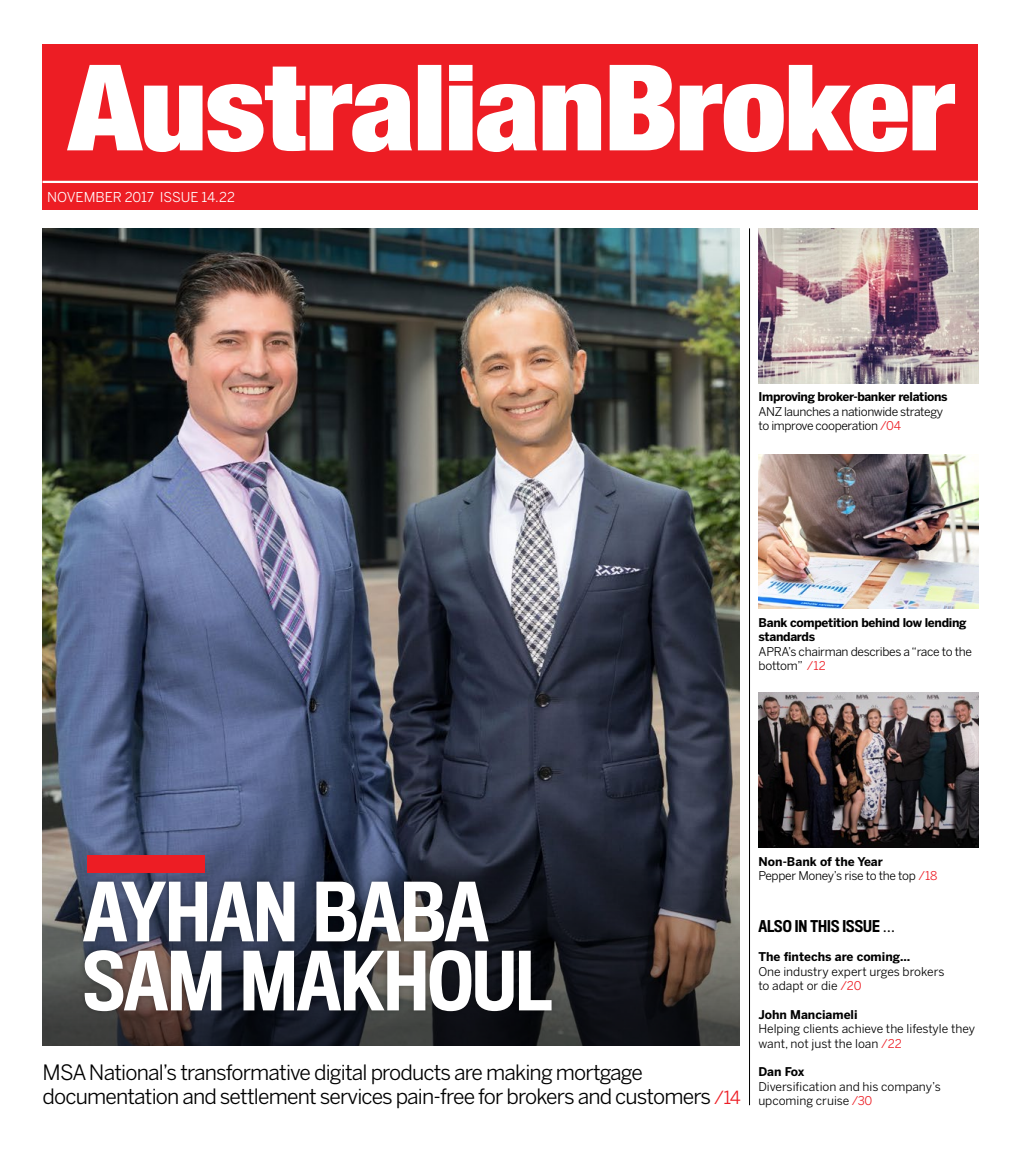
<style>
.page{position:relative;width:1021px;height:1149px;background:#fff}
.page>*{position:absolute;margin:0;border:0;box-sizing:border-box;transform-origin:0 0}
.t1{font:500 75px/69px "Titling Gothic FB Cond";letter-spacing:-.01em;color:#fff}
.t2{font:21px/24px "Benton Sans";letter-spacing:-.04em;color:#000}
.t3{font:500 15px "Titling Gothic FB Cond";color:#000}
.t4{font:13.5px "Benton Sans";letter-spacing:-.005em;color:#fff}
.t5{font:12px/14.4px "Benton Sans";letter-spacing:-.015em;color:#000}
.t6{font:700 12px/14.4px "Benton Sans";letter-spacing:-.025em;color:#000}
.t7{font:700 12px "Benton Sans";color:#000}
.s1{color:#ed1d24}
.s2{font-size:18px;color:#ed1d24}
.s3{font-weight:700}
.s4{font-family:"Miller Text";font-weight:400}
</style>
<div class="page">
<div style="left:43px;top:44px;width:935px;height:166px;background:#ed1d24"></div>
<svg style="left:609px;top:65px;width:346px;height:87px"></svg>
<svg style="left:67px;top:65px;width:534px;height:87px"></svg>
<hr style="left:43px;top:181px;width:935px;height:2px;background:#fff">
<hr style="left:749px;top:228px;width:1px;height:876px;background:#000">
<img style="left:43px;top:228px;width:696px;height:569px">
<svg style="left:43px;top:797px;width:696px;height:248px;background:#373a47"></svg>
<div style="left:743px;top:683px;width:247px;height:165px;background:#000;opacity:.16"></div>
<div style="left:743px;top:444px;width:247px;height:165px;background:#fff"></div>
<div style="left:77px;top:874px;width:481px;height:142px;background:#000;opacity:.32"></div>
<div style="left:87px;top:855px;width:118px;height:17px;background:#ed1d24"></div>
<img style="left:758px;top:454px;width:220px;height:154px">
<div style="left:744px;top:219px;width:246px;height:165px;background:#000;opacity:.12"></div>
<p class="t4" style="left:47px;top:188px;width:189px">NOVEMBER 2017 ISSUE 14.22</p>
<p class="t6" style="left:758px;top:389px;width:190px">Improving broker-banker relations</p>
<p class="t5" style="left:758px;top:404px;width:186px">ANZ launches a nationwide strategy to improve cooperation <span class="s1">/04</span></p>
<p class="t6" style="left:758px;top:615px;width:209px">Bank competition behind low lending standards</p>
<p class="t5" style="left:758px;top:643px;width:215px">APRA’s chairman describes a “race to the bottom” <span class="s1">/12</span></p>
<h1 class="t1" style="left:83px;top:879px;width:471px">AYHAN BABA<br>SAM MAKHOUL</h1>
<h2 class="t2" style="left:43px;top:1059px;width:699px">MSA National’s transformative digital products are making mortgage documentation and settlement services pain-free for brokers and customers <span class="s2">/14</span></h2>
<p class="t5" style="left:758px;top:853px;width:180px"><span class="s3">Non-Bank of the Year<br></span>Pepper Money’s rise to the top <span class="s1">/18</span></p>
<p class="t3" style="left:758px;top:917px;width:138px">ALSO IN THIS ISSUE <span class="s4">…</span></p>
<p class="t7" style="left:758px;top:949px;width:153px">The fintechs are coming…</p>
<p class="t5" style="left:758px;top:963px;width:187px">One industry expert urges brokers to adapt or die <span class="s1">/20</span></p>
<p class="t7" style="left:758px;top:1006px;width:101px">John Manciameli</p>
<p class="t5" style="left:758px;top:1021px;width:218px">Helping clients achieve the lifestyle they want, not just the loan <span class="s1">/22</span></p>
<p class="t6" style="left:758px;top:1064px;width:47px">Dan Fox</p>
<p class="t5" style="left:758px;top:1078px;width:184px">Diversification and his company’s upcoming cruise <span class="s1">/30</span></p>
</div>
